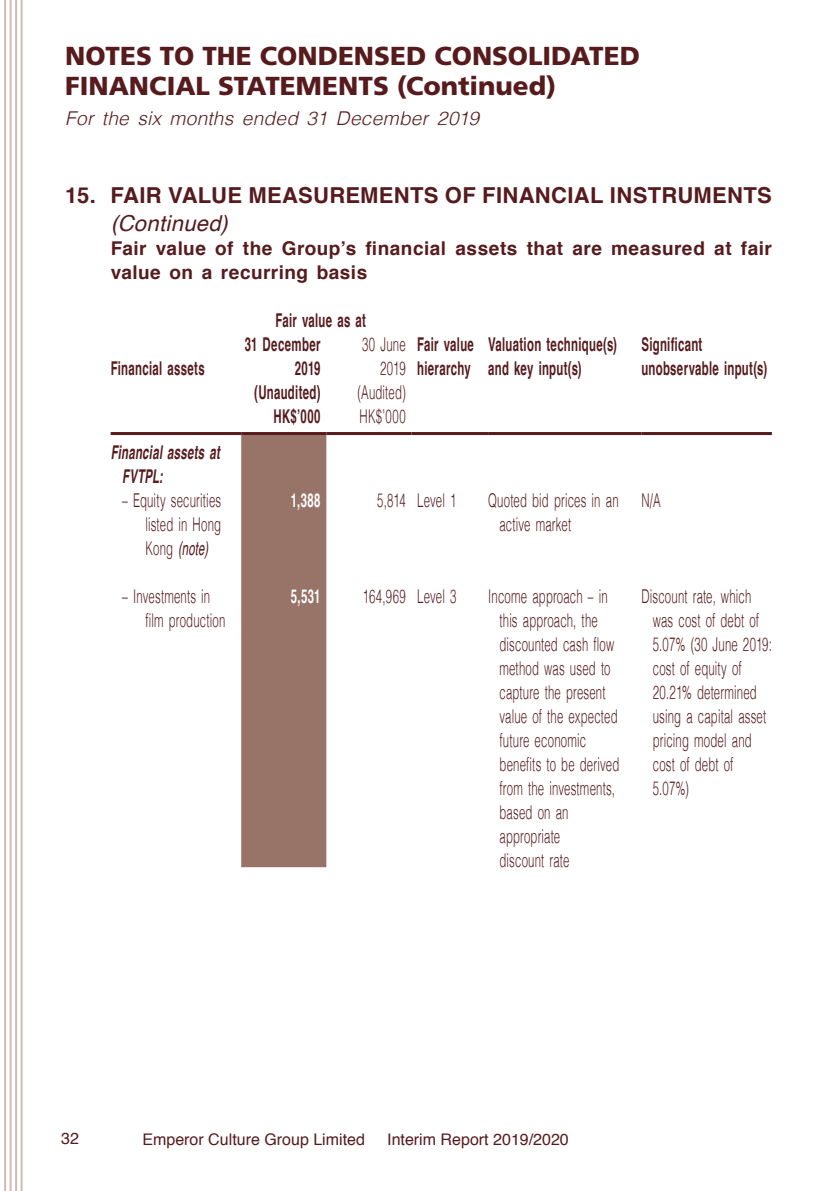
<style>
.page{position:relative;width:840px;height:1191px;background:#fff}
.page>*{position:absolute;margin:0;border:0;box-sizing:border-box;transform-origin:0 0}
.t1{font:900 26px/30px "Frutiger LT Std";color:#571b1e}
.t2{font:700 22px "Helvetica";letter-spacing:.015em;color:#571b1e}
.t3{font:italic 22px "Helvetica";letter-spacing:.015em;color:#571b1e}
.t4{font:300 19px/24px "Helvetica";letter-spacing:.015em;color:#571b1e;scale:.6 1}
.t5{font:700 19px/24px "Helvetica";letter-spacing:.025em;color:#571b1e;scale:.6 1}
.t6{font:700 19px/24px "Helvetica";letter-spacing:.025em;color:#571b1e}
.t7{font:italic 300 19px "Helvetica";letter-spacing:.015em;color:#571b1e}
.t8{font:italic 700 19px/24px "Helvetica";letter-spacing:.025em;color:#571b1e;scale:.6 1}
.t9{font:700 19px "Helvetica";letter-spacing:.04em;color:#fff;scale:.6 1}
.t10{font:16px "Helvetica";color:#571b1e}
.s1{font-weight:400;font-style:italic}
</style>
<div class="page">
<hr style="left:21px;top:0;width:2px;height:1191px;background:#cebbb4">
<hr style="left:15px;top:0;width:2px;height:1191px;background:#cebbb4">
<hr style="left:10px;top:0;width:2px;height:1191px;background:#cebbb4">
<hr style="left:4px;top:0;width:2px;height:1191px;background:#cebbb4">
<div style="left:241px;top:435px;width:85px;height:432px;background:#987368"></div>
<hr style="left:111px;top:432px;width:130px;height:3px;background:#571b1e">
<hr style="left:241px;top:432px;width:85px;height:3px;background:#571b1e">
<hr style="left:326px;top:432px;width:85px;height:3px;background:#571b1e">
<hr style="left:411px;top:432px;width:77px;height:3px;background:#571b1e">
<hr style="left:488px;top:432px;width:153px;height:3px;background:#571b1e">
<hr style="left:641px;top:432px;width:130px;height:3px;background:#571b1e">
<h1 class="t1" style="left:65px;top:41px;width:576px">NOTES TO THE CONDENSED CONSOLIDATED<br>FINANCIAL STATEMENTS (Continued)</h1>
<p class="t7" style="left:65px;top:110px;width:415px">For the six months ended 31 December 2019</p>
<p class="t2" style="left:65px;top:186px;width:707px">15. FAIR VALUE MEASUREMENTS OF FINANCIAL INSTRUMENTS</p>
<p class="t3" style="left:111px;top:214px;width:119px">(Continued)</p>
<p class="t6" style="left:111px;top:238px;width:662px">Fair value of the Group’s financial assets that are measured at fair value on a recurring basis</p>
<p class="t5" style="left:275px;top:310px;width:152px">Fair value as at</p>
<p class="t5" style="left:111px;top:358px;width:158px">Financial assets</p>
<p class="t5" style="left:244px;top:334px;width:128px;text-align:right">31 December<br>2019</p>
<p class="t4" style="left:362px;top:334px;width:74px;text-align:right">30 June<br>2019</p>
<p class="t5" style="left:417px;top:334px;width:96px">Fair value hierarchy</p>
<p class="t5" style="left:488px;top:334px;width:216px">Valuation technique(s) and key input(s)</p>
<p class="t5" style="left:641px;top:334px;width:211px">Significant unobservable input(s)</p>
<p class="t5" style="left:254px;top:382px;width:112px">(Unaudited)</p>
<p class="t4" style="left:357px;top:382px;width:82px">(Audited)</p>
<p class="t5" style="left:273px;top:406px;width:80px">HK$’000</p>
<p class="t4" style="left:359px;top:406px;width:78px">HK$’000</p>
<p class="t8" style="left:122px;top:442px;width:164px;text-indent:-12px">Financial assets at<br>FVTPL:</p>
<p class="t4" style="left:145px;top:490px;width:128px;text-align:justify;text-indent:-23px">– Equity securities listed in Hong Kong <span class="s1">(note)</span></p>
<p class="t9" style="left:291px;top:492px;width:51px">1,388</p>
<p class="t4" style="left:377px;top:490px;width:133px">5,814 Level 1</p>
<p class="t4" style="left:499px;top:490px;width:200px;text-indent:-11px">Quoted bid prices in an active market</p>
<p class="t4" style="left:641px;top:490px;width:34px">N/A</p>
<p class="t4" style="left:145px;top:586px;width:134px;text-indent:-23px">– Investments in film production</p>
<p class="t9" style="left:291px;top:588px;width:51px">5,531</p>
<p class="t4" style="left:362px;top:586px;width:157px">164,969 Level 3</p>
<p class="t4" style="left:499px;top:586px;width:201px;text-indent:-11px">Income approach – in this approach, the discounted cash flow method was used to capture the present value of the expected future economic benefits to be derived from the investments, based on an appropriate<br>discount rate</p>
<p class="t4" style="left:652px;top:586px;width:200px;text-indent:-11px">Discount rate, which was cost of debt of<br>5.07% (30 June 2019: cost of equity of<br>20.21% determined using a capital asset pricing model and cost of debt of<br>5.07%)</p>
<p class="t10" style="left:61px;top:1132px;width:19px">32</p>
<p class="t10" style="left:142px;top:1132px;width:224px">Emperor Culture Group Limited</p>
<p class="t10" style="left:387px;top:1132px;width:183px">Interim Report 2019/2020</p>
</div>
